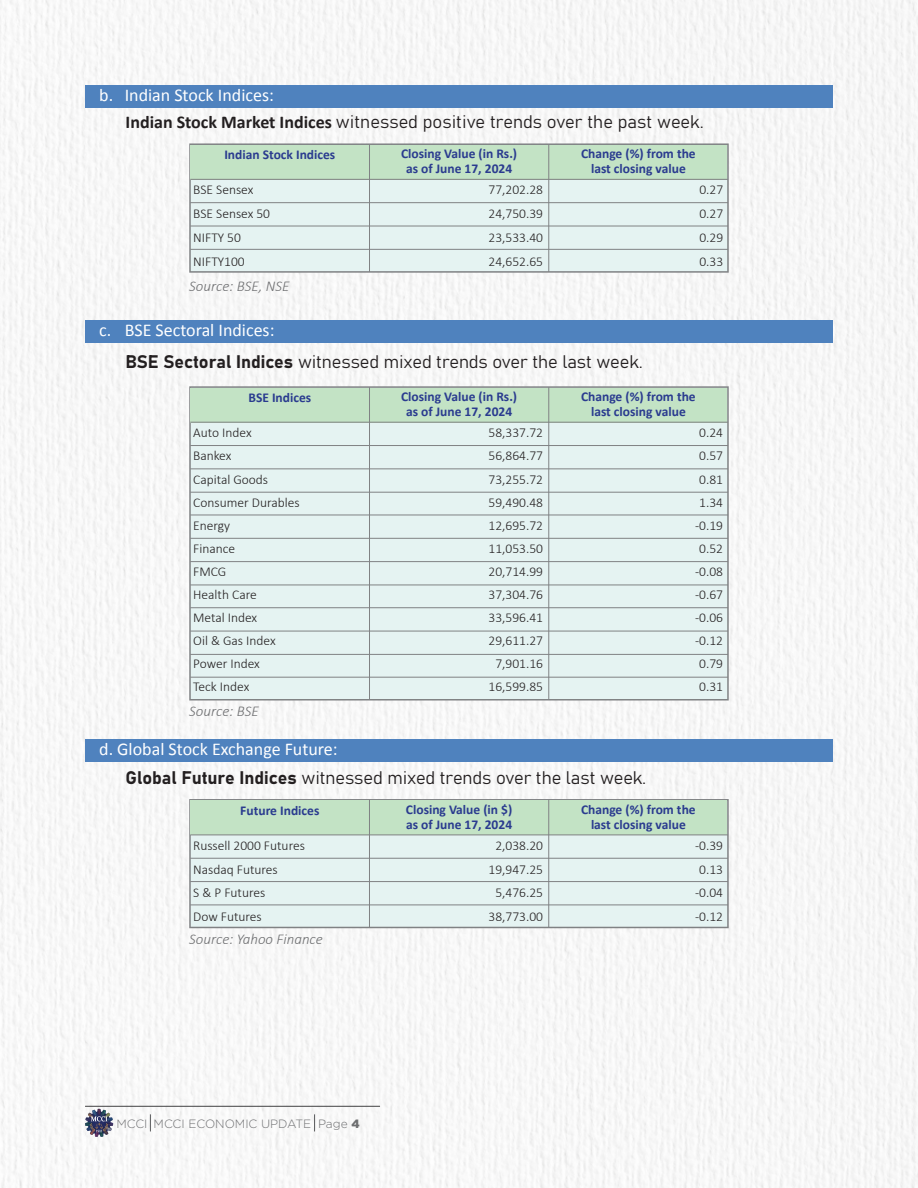
<style>
.page{position:relative;width:918px;height:1188px;background:#fff}
.page>*{position:absolute;margin:0;border:0;box-sizing:border-box;transform-origin:0 0}
.t1{font:18px "Bahnschrift";letter-spacing:-.005em;color:#231f20}
.t2{font:18px "Calibri";color:#fff}
.t3{font:italic 300 15px "Calibri";color:#6e6f71}
.t4{font:300 13.5px "Calibri";color:#231f20}
.t5{font:700 13.5px/15px "Calibri";color:#2a3b8f;text-align:center}
.t6{font:300 12px "Gotham";color:#6e6f71}
.s1{font-family:"Calibri";font-weight:700}
.s2{font-weight:900}
</style>
<div class="page">
<img style="left:0;top:0;width:918px;height:1188px">
<div style="left:85px;top:739px;width:748px;height:23px;background:#4f82be"></div>
<div style="left:85px;top:85px;width:748px;height:23px;background:#4f82be"></div>
<svg style="left:150px;top:1114px;width:1px;height:17px"></svg>
<svg style="left:314px;top:1114px;width:1px;height:17px"></svg>
<svg style="left:85px;top:1109px;width:28px;height:28px"></svg>
<hr style="left:85px;top:1106px;width:295px;height:1px;background:#414142">
<svg style="left:189px;top:799px;width:540px;height:129px;background:#e0edec"></svg>
<div style="left:191px;top:801px;width:536px;height:34px;background:#c3e3c5"></div>
<hr style="left:369px;top:800px;width:1px;height:127px;background:#808284">
<hr style="left:549px;top:800px;width:1px;height:127px;background:#808284">
<hr style="left:190px;top:835px;width:538px;height:1px;background:#808284">
<hr style="left:190px;top:858px;width:538px;height:1px;background:#808284">
<hr style="left:190px;top:881px;width:538px;height:1px;background:#808284">
<hr style="left:190px;top:905px;width:538px;height:1px;background:#808284">
<svg style="left:189px;top:143px;width:540px;height:130px;background:#dfedec"></svg>
<div style="left:191px;top:145px;width:536px;height:34px;background:#c3e3c5"></div>
<hr style="left:369px;top:144px;width:1px;height:128px;background:#808284">
<hr style="left:549px;top:144px;width:1px;height:128px;background:#808284">
<hr style="left:190px;top:179px;width:538px;height:1px;background:#808284">
<hr style="left:190px;top:202px;width:538px;height:1px;background:#808284">
<hr style="left:190px;top:226px;width:538px;height:1px;background:#808284">
<hr style="left:190px;top:249px;width:538px;height:1px;background:#808284">
<div style="left:85px;top:321px;width:748px;height:22px;background:#4f82be"></div>
<div style="left:189px;top:386px;width:540px;height:315px;background:#e5f3f2"></div>
<div style="left:191px;top:388px;width:536px;height:34px;background:#c3e3c5"></div>
<hr style="left:190px;top:422px;width:538px;height:1px;background:#808284">
<hr style="left:190px;top:445px;width:538px;height:1px;background:#808284">
<hr style="left:190px;top:469px;width:538px;height:1px;background:#808284">
<hr style="left:190px;top:492px;width:538px;height:1px;background:#808284">
<hr style="left:190px;top:515px;width:538px;height:1px;background:#808284">
<hr style="left:190px;top:538px;width:538px;height:1px;background:#808284">
<hr style="left:190px;top:561px;width:538px;height:1px;background:#808284">
<hr style="left:190px;top:585px;width:538px;height:1px;background:#808284">
<hr style="left:190px;top:607px;width:538px;height:1px;background:#808284">
<hr style="left:190px;top:631px;width:538px;height:1px;background:#808284">
<hr style="left:190px;top:654px;width:538px;height:1px;background:#808284">
<hr style="left:190px;top:677px;width:538px;height:1px;background:#808284">
<hr style="left:369px;top:387px;width:1px;height:313px;background:#808284">
<hr style="left:549px;top:387px;width:1px;height:313px;background:#808284">
<h1 class="t2" style="left:99px;top:83px;width:176px">b. Indian Stock Indices:</h1>
<h1 class="t1" style="left:126px;top:108px;width:580px"><span class="s1">Indian Stock Market Indices</span> witnessed positive trends over the past week.</h1>
<p class="t5" style="left:224px;top:147px;width:112px">Indian Stock Indices</p>
<p class="t5" style="left:401px;top:146px;width:118px">Closing Value (in Rs.) as of June 17, 2024</p>
<p class="t5" style="left:581px;top:146px;width:116px">Change (%) from the last closing value</p>
<p class="t4" style="left:193px;top:182px;width:62px">BSE Sensex</p>
<p class="t4" style="left:489px;top:182px;width:56px">77,202.28</p>
<p class="t4" style="left:699px;top:182px;width:25px">0.27</p>
<p class="t4" style="left:193px;top:205px;width:78px">BSE Sensex 50</p>
<p class="t4" style="left:489px;top:205px;width:56px">24,750.39</p>
<p class="t4" style="left:699px;top:205px;width:25px">0.27</p>
<p class="t4" style="left:193px;top:229px;width:49px">NIFTY 50</p>
<p class="t4" style="left:489px;top:229px;width:56px">23,533.40</p>
<p class="t4" style="left:699px;top:229px;width:25px">0.29</p>
<p class="t4" style="left:193px;top:253px;width:53px">NIFTY100</p>
<p class="t4" style="left:489px;top:253px;width:56px">24,652.65</p>
<p class="t4" style="left:699px;top:253px;width:25px">0.33</p>
<p class="t3" style="left:189px;top:277px;width:102px">Source: BSE, NSE</p>
<h1 class="t2" style="left:99px;top:319px;width:177px">c. BSE Sectoral Indices:</h1>
<h1 class="t1" style="left:126px;top:348px;width:519px">BSE Sectoral Indices witnessed mixed trends over the last week.</h1>
<p class="t5" style="left:401px;top:389px;width:118px">Closing Value (in Rs.) as of June 17, 2024</p>
<p class="t5" style="left:581px;top:389px;width:116px">Change (%) from the last closing value</p>
<p class="t5" style="left:248px;top:390px;width:64px">BSE Indices</p>
<p class="t4" style="left:193px;top:424px;width:60px">Auto Index</p>
<p class="t4" style="left:489px;top:424px;width:56px">58,337.72</p>
<p class="t4" style="left:699px;top:424px;width:25px">0.24</p>
<p class="t4" style="left:193px;top:448px;width:40px">Bankex</p>
<p class="t4" style="left:489px;top:448px;width:56px">56,864.77</p>
<p class="t4" style="left:699px;top:448px;width:25px">0.57</p>
<p class="t4" style="left:193px;top:471px;width:76px">Capital Goods</p>
<p class="t4" style="left:489px;top:471px;width:56px">73,255.72</p>
<p class="t4" style="left:699px;top:471px;width:25px">0.81</p>
<p class="t4" style="left:193px;top:494px;width:108px">Consumer Durables</p>
<p class="t4" style="left:489px;top:494px;width:56px">59,490.48</p>
<p class="t4" style="left:699px;top:494px;width:25px">1.34</p>
<p class="t4" style="left:193px;top:517px;width:39px">Energy</p>
<p class="t4" style="left:489px;top:517px;width:56px">12,695.72</p>
<p class="t4" style="left:695px;top:517px;width:29px">-0.19</p>
<p class="t4" style="left:193px;top:540px;width:43px">Finance</p>
<p class="t4" style="left:489px;top:540px;width:56px">11,053.50</p>
<p class="t4" style="left:699px;top:540px;width:25px">0.52</p>
<p class="t4" style="left:193px;top:563px;width:35px">FMCG</p>
<p class="t4" style="left:489px;top:563px;width:56px">20,714.99</p>
<p class="t4" style="left:695px;top:563px;width:29px">-0.08</p>
<p class="t4" style="left:193px;top:586px;width:65px">Health Care</p>
<p class="t4" style="left:489px;top:586px;width:56px">37,304.76</p>
<p class="t4" style="left:695px;top:586px;width:29px">-0.67</p>
<p class="t4" style="left:193px;top:609px;width:66px">Metal Index</p>
<p class="t4" style="left:489px;top:609px;width:56px">33,596.41</p>
<p class="t4" style="left:695px;top:609px;width:29px">-0.06</p>
<p class="t4" style="left:193px;top:632px;width:84px">Oil &amp; Gas Index</p>
<p class="t4" style="left:489px;top:632px;width:56px">29,611.27</p>
<p class="t4" style="left:695px;top:632px;width:29px">-0.12</p>
<p class="t4" style="left:193px;top:655px;width:68px">Power Index</p>
<p class="t4" style="left:495px;top:655px;width:49px">7,901.16</p>
<p class="t4" style="left:699px;top:655px;width:25px">0.79</p>
<p class="t4" style="left:193px;top:679px;width:58px">Teck Index</p>
<p class="t4" style="left:489px;top:679px;width:56px">16,599.85</p>
<p class="t4" style="left:699px;top:679px;width:25px">0.31</p>
<p class="t3" style="left:189px;top:701px;width:71px">Source: BSE</p>
<h1 class="t2" style="left:99px;top:738px;width:240px">d. Global Stock Exchange Future:</h1>
<h1 class="t1" style="left:126px;top:764px;width:522px">Global Future Indices witnessed mixed trends over the last week.</h1>
<p class="t5" style="left:240px;top:803px;width:81px">Future Indices</p>
<p class="t5" style="left:406px;top:802px;width:108px;text-align:left">Closing Value (in $) as of June 17, 2024</p>
<p class="t5" style="left:581px;top:802px;width:116px">Change (%) from the last closing value</p>
<p class="t4" style="left:193px;top:837px;width:113px">Russell 2000 Futures</p>
<p class="t4" style="left:495px;top:837px;width:49px">2,038.20</p>
<p class="t4" style="left:695px;top:837px;width:29px">-0.39</p>
<p class="t4" style="left:193px;top:861px;width:86px">Nasdaq Futures</p>
<p class="t4" style="left:489px;top:861px;width:56px">19,947.25</p>
<p class="t4" style="left:699px;top:861px;width:25px">0.13</p>
<p class="t4" style="left:193px;top:885px;width:74px">S &amp; P Futures</p>
<p class="t4" style="left:495px;top:885px;width:49px">5,476.25</p>
<p class="t4" style="left:695px;top:885px;width:29px">-0.04</p>
<p class="t4" style="left:193px;top:908px;width:70px">Dow Futures</p>
<p class="t4" style="left:489px;top:908px;width:56px">38,773.00</p>
<p class="t4" style="left:695px;top:908px;width:29px">-0.12</p>
<p class="t3" style="left:189px;top:930px;width:135px">Source: Yahoo Finance</p>
<p class="t6" style="left:116px;top:1117px;width:245px">MCCI MCCI ECONOMIC UPDATE Page <span class="s2">4</span></p>
</div>
